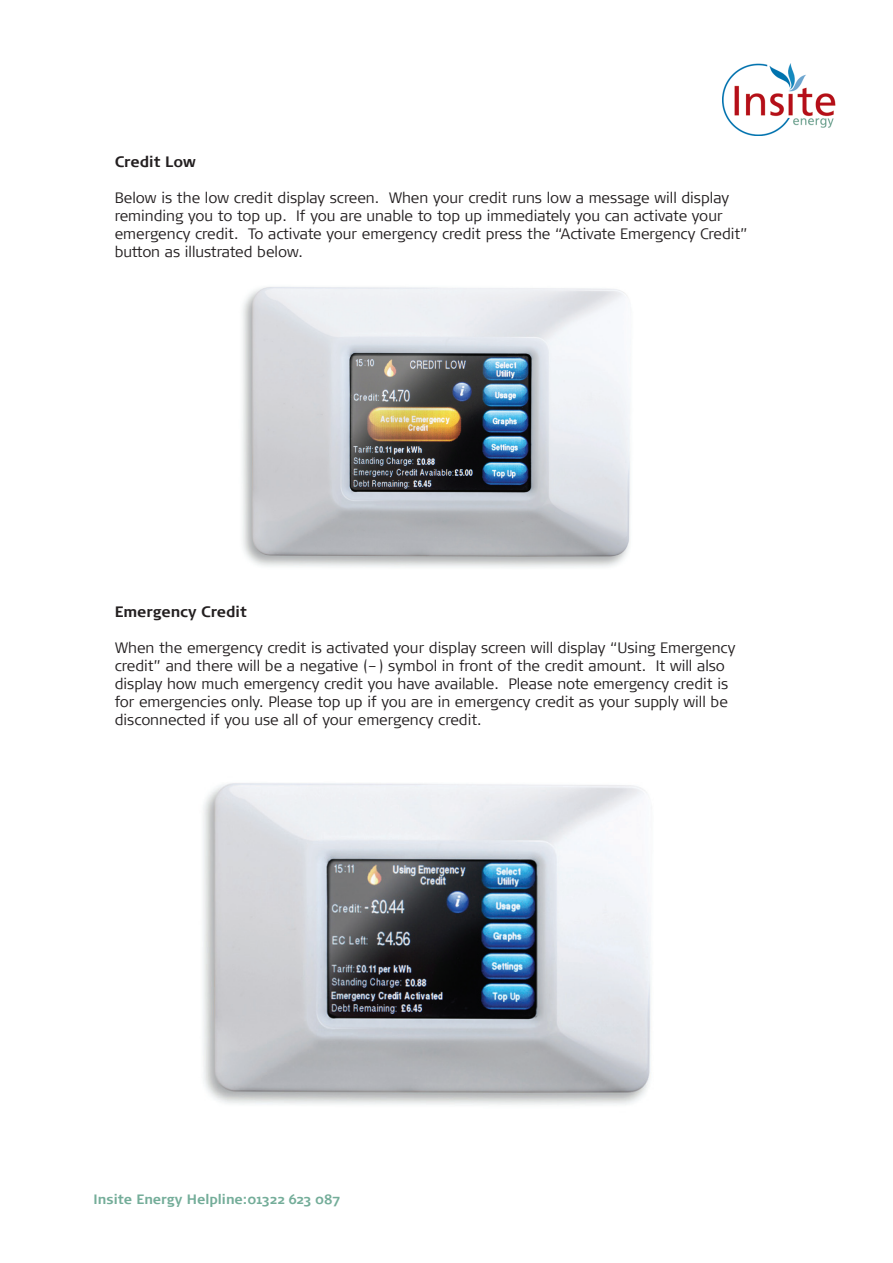
<style>
.page{position:relative;width:893px;height:1263px;background:#fff}
.page>*{position:absolute;margin:0;border:0;box-sizing:border-box;transform-origin:0 0}
.t1{font:300 15px/18px "Signa Column";color:#231f20}
.t2{font:700 15px "Signa Normal";color:#231f20}
.t3{font:700 13.5px "Signa Normal";color:#74ad99}
</style>
<div class="page">
<img style="left:723px;top:64px;width:113px;height:72px">
<img style="left:242px;top:286px;width:388px;height:282px">
<img style="left:203px;top:783px;width:448px;height:322px">
<p class="t2" style="left:115px;top:153px;width:82px">Credit Low</p>
<p class="t1" style="left:115px;top:189px;width:634px">Below is the low credit display screen. When your credit runs low a message will display reminding you to top up. If you are unable to top up immediately you can activate your emergency credit. To activate your emergency credit press the “Activate Emergency Credit” button as illustrated below.</p>
<p class="t2" style="left:115px;top:603px;width:134px">Emergency Credit</p>
<p class="t1" style="left:115px;top:639px;width:622px">When the emergency credit is activated your display screen will display “Using Emergency credit” and there will be a negative (–) symbol in front of the credit amount. It will also display how much emergency credit you have available. Please note emergency credit is for emergencies only. Please top up if you are in emergency credit as your supply will be disconnected if you use all of your emergency credit.</p>
<p class="t3" style="left:94px;top:1191px;width:248px">Insite Energy Helpline:01322 623 087</p>
</div>
